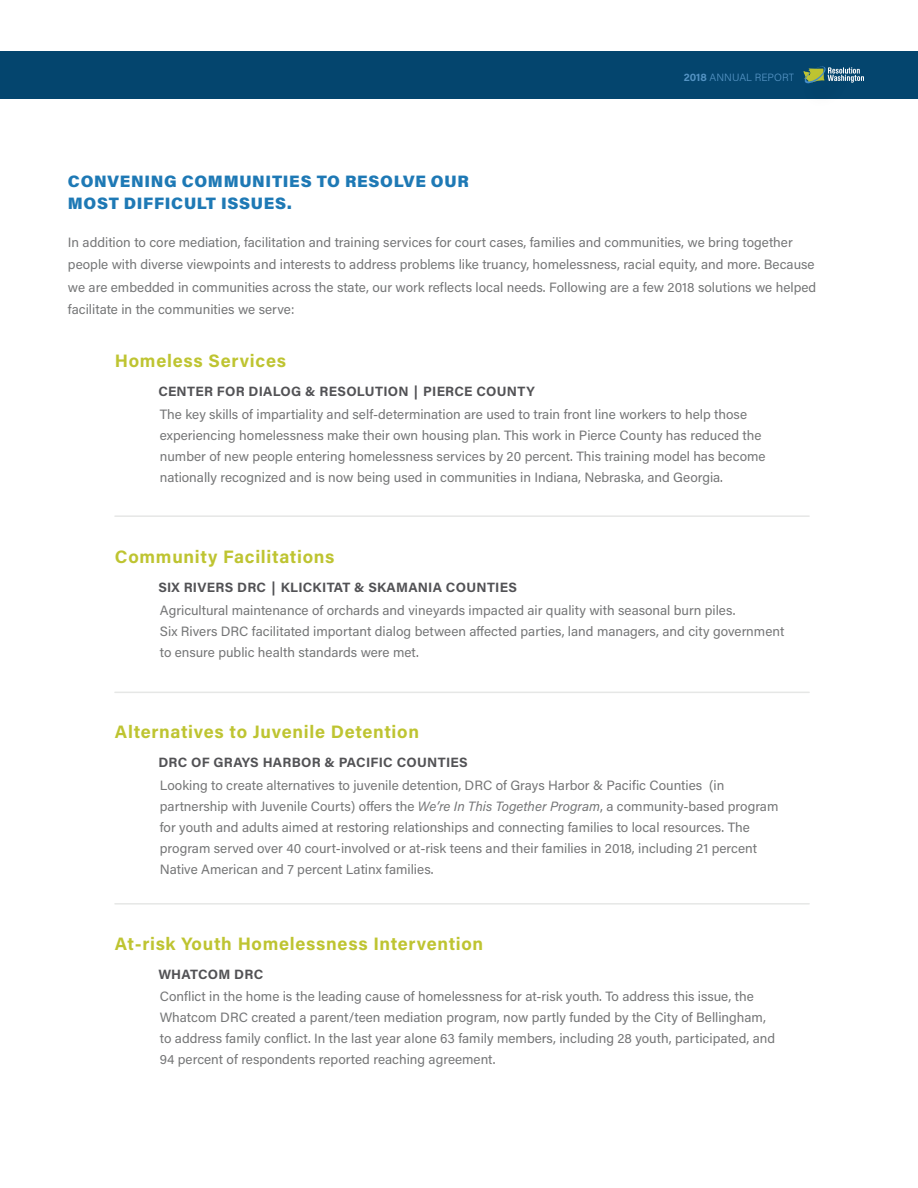
<style>
.page{position:relative;width:918px;height:1188px;background:#fff}
.page>*{position:absolute;margin:0;border:0;box-sizing:border-box;transform-origin:0 0}
.t1{font:700 18px "Acumin Pro";letter-spacing:.04em;color:#bec431}
.t2{font:900 16.5px/22.5px "Acumin Pro";letter-spacing:.04em;color:#1e79b5}
.t3{font:13.5px/21px "Acumin Pro";color:#757677}
.t4{font:700 13.5px "Acumin Pro";letter-spacing:.02em;color:#525255}
.t5{font:300 10.5px "Acumin Pro";color:#5493c3}
.s1{font-weight:700}
.s2{font-style:italic}
</style>
<div class="page">
<div style="left:0;top:51px;width:918px;height:48px;background:#04456e"></div>
<svg style="left:803px;top:66px;width:61px;height:18px"></svg>
<hr style="left:115px;top:515px;width:694px;height:2px;background:#e6e7e6">
<hr style="left:115px;top:692px;width:694px;height:1px;background:#e6e7e6">
<hr style="left:115px;top:903px;width:694px;height:2px;background:#e6e7e6">
<p class="t5" style="left:684px;top:70px;width:112px"><span class="s1">2018</span> ANNUAL REPORT</p>
<p class="t2" style="left:68px;top:169px;width:402px">CONVENING COMMUNITIES TO RESOLVE OUR<br>MOST DIFFICULT ISSUES.</p>
<p class="t3" style="left:68px;top:230px;width:750px;line-height:22.5px">In addition to core mediation, facilitation and training services for court cases, families and communities, we bring together people with diverse viewpoints and interests to address problems like truancy, homelessness, racial equity, and more. Because we are embedded in communities across the state, our work reflects local needs. Following are a few 2018 solutions we helped facilitate in the communities we serve:</p>
<h1 class="t1" style="left:115px;top:348px;width:173px">Homeless Services</h1>
<p class="t4" style="left:158px;top:382px;width:378px">CENTER FOR DIALOG &amp; RESOLUTION | PIERCE COUNTY</p>
<p class="t3" style="left:160px;top:403px;width:607px">The key skills of impartiality and self-determination are used to train front line workers to help those experiencing homelessness make their own housing plan. This work in Pierce County has reduced the number of new people entering homelessness services by 20 percent. This training model has become nationally recognized and is now being used in communities in Indiana, Nebraska, and Georgia.</p>
<h1 class="t1" style="left:115px;top:544px;width:221px">Community Facilitations</h1>
<p class="t4" style="left:158px;top:578px;width:360px">SIX RIVERS DRC | KLICKITAT &amp; SKAMANIA COUNTIES</p>
<p class="t3" style="left:160px;top:599px;width:626px">Agricultural maintenance of orchards and vineyards impacted air quality with seasonal burn piles.<br>Six Rivers DRC facilitated important dialog between a-ected parties, land managers, and city government to ensure public health standards were met.</p>
<h1 class="t1" style="left:115px;top:719px;width:306px">Alternatives to Juvenile Detention</h1>
<p class="t4" style="left:158px;top:753px;width:311px">DRC OF GRAYS HARBOR &amp; PACIFIC COUNTIES</p>
<p class="t3" style="left:160px;top:774px;width:620px">Looking to create alternatives to juvenile detention, DRC of Grays Harbor &amp; Pacific Counties (in partnership with Juvenile Courts) o-ers the <span class="s2">We’re In This Together Program</span>, a community-based program for youth and adults aimed at restoring relationships and connecting families to local resources. The program served over 40 court-involved or at-risk teens and their families in 2018, including 21 percent Native American and 7 percent Latinx families.</p>
<h1 class="t1" style="left:115px;top:931px;width:370px">At-risk Youth Homelessness Intervention</h1>
<p class="t4" style="left:158px;top:964px;width:106px">WHATCOM DRC</p>
<p class="t3" style="left:160px;top:986px;width:617px">Conflict in the home is the leading cause of homelessness for at-risk youth. To address this issue, the Whatcom DRC created a parent/teen mediation program, now partly funded by the City of Bellingham, to address family conflict. In the last year alone 63 family members, including 28 youth, participated, and 94 percent of respondents reported reaching agreement.</p>
</div>
